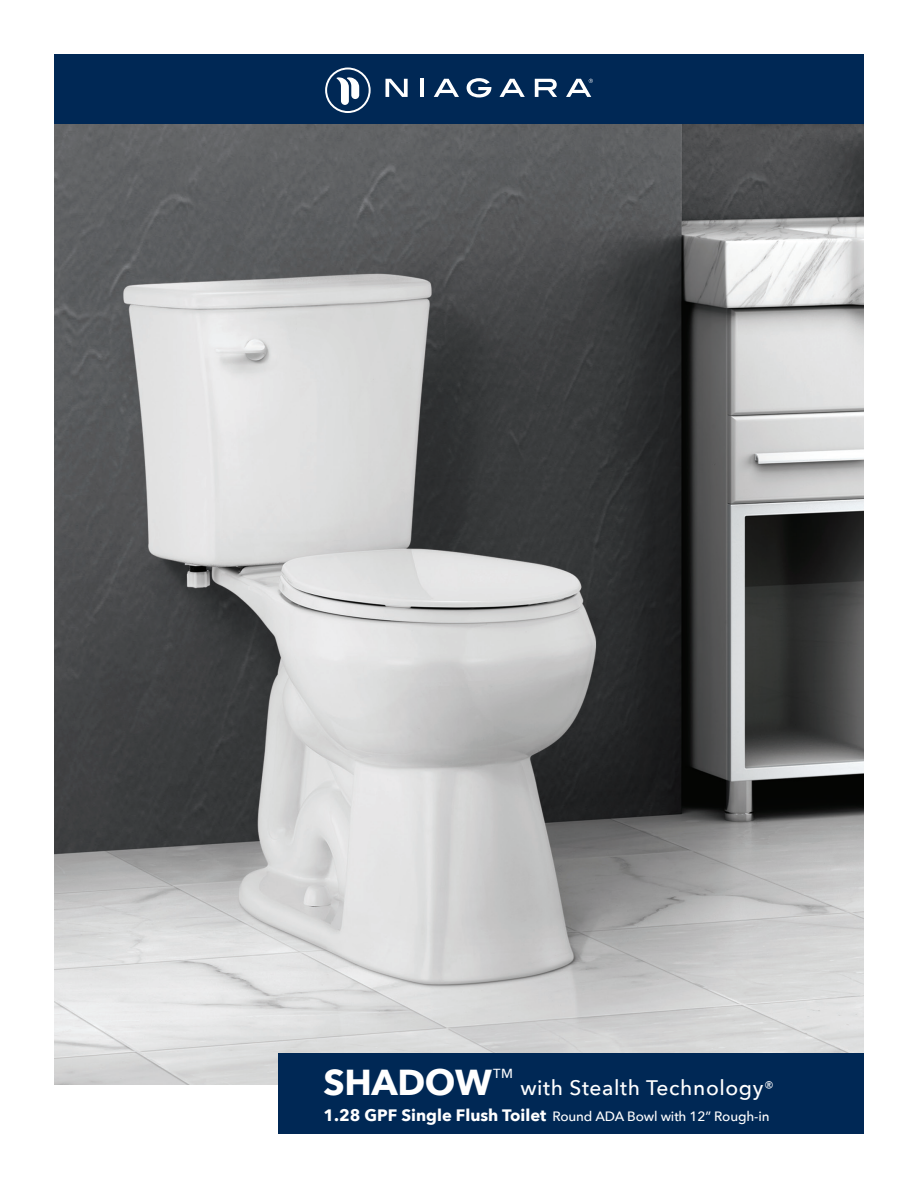
<style>
.page{position:relative;width:918px;height:1188px;background:#fff}
.page>*{position:absolute;margin:0;border:0;box-sizing:border-box;transform-origin:0 0}
.t1{font:700 36px "Avenir Next";letter-spacing:-.01em;color:#fff}
.t2{font:500 21px "Avenir Next";letter-spacing:.03em;color:#fff}
.t3{font:500 13.5px "Avenir Next";letter-spacing:-.01em;color:#fff}
.t4{font:500 13.05px "Avenir Next";color:#fff}
.s1{font-weight:400;font-size:16.5px}
.s2{font-weight:700;font-size:16.5px}
</style>
<div class="page">
<img style="left:54px;top:123px;width:810px;height:962px">
<div style="left:54px;top:54px;width:810px;height:69px;background:#002855"></div>
<div style="left:278px;top:1053px;width:586px;height:81px;background:#002855"></div>
<svg style="left:467px;top:78px;width:24px;height:19px"></svg>
<svg style="left:500px;top:79px;width:25px;height:18px"></svg>
<svg style="left:535px;top:79px;width:22px;height:18px"></svg>
<svg style="left:385px;top:79px;width:23px;height:18px"></svg>
<hr style="left:421px;top:79px;width:3px;height:18px;background:#fff">
<svg style="left:434px;top:79px;width:25px;height:18px"></svg>
<svg style="left:325px;top:68px;width:46px;height:45px"></svg>
<svg style="left:566px;top:79px;width:27px;height:18px"></svg>
<p class="t1" style="left:324px;top:1051px;width:170px">SHADOW</p>
<p class="t4" style="left:493px;top:1063px;width:21px">TM</p>
<p class="t2" style="left:520px;top:1070px;width:255px">with Stealth Technology<span class="s1">®</span></p>
<p class="t3" style="left:324px;top:1104px;width:448px"><span class="s2">1.28 GPF Single Flush Toilet</span> Round ADA Bowl with 12” Rough-in</p>
</div>
